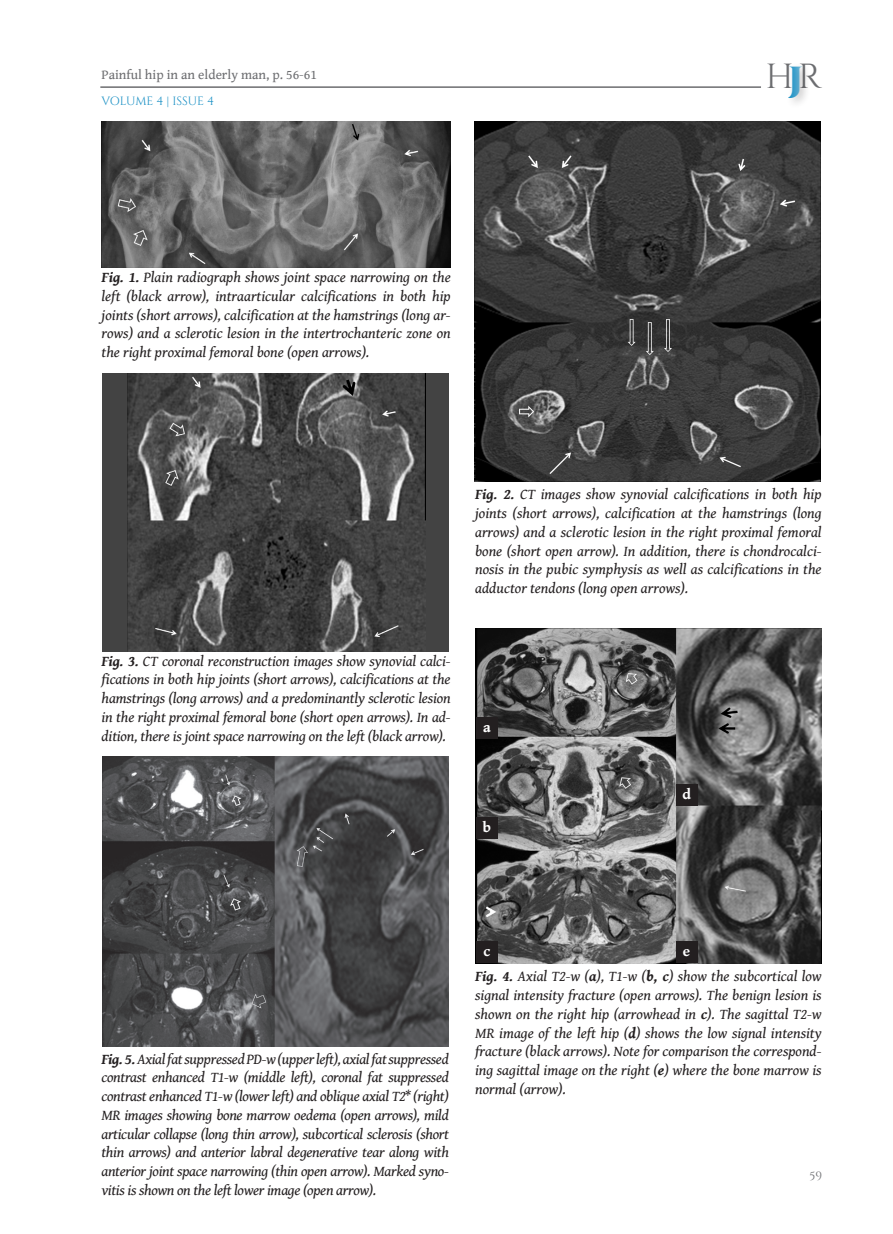
<style>
.page{position:relative;width:893px;height:1234px;background:#fff}
.page>*{position:absolute;margin:0;border:0;box-sizing:border-box;transform-origin:0 0}
.t1{font:34.8px "Cinzel";color:#6c6d70}
.t2{font:italic 15px/18.8px "Gentium Book Basic";color:#231f20;text-align:justify}
.REFERENCES{font:700 15px "Gentium Book Basic";color:#fff}
.t3{font:13.5px "Gentium Book Basic";color:#6c6d70}
.t4{font:12px "Cinzel";letter-spacing:-.015em;color:#1c91c5}
.t5{font:12px "Cinzel";color:#6c6d70}
.s1{font-weight:900;color:#1c91c5}
.s2{font-weight:700}
</style>
<div class="page">
<hr style="left:100px;top:86px;width:661px;height:2px;background:#6c6d70">
<div style="left:785px;top:62px;width:27px;height:47px;background:#231f20;opacity:.25"></div>
<img style="left:102px;top:122px;width:348px;height:145px">
<img style="left:475px;top:122px;width:345px;height:359px">
<div style="left:102px;top:373px;width:346px;height:278px;background:#434343"></div>
<img style="left:127px;top:373px;width:299px;height:278px">
<img style="left:476px;top:628px;width:346px;height:334px">
<div style="left:476px;top:717px;width:22px;height:21px;background:#231f20"></div>
<div style="left:476px;top:817px;width:22px;height:21px;background:#231f20"></div>
<div style="left:476px;top:940px;width:22px;height:22px;background:#231f20"></div>
<div style="left:676px;top:784px;width:21px;height:21px;background:#231f20"></div>
<div style="left:676px;top:940px;width:21px;height:22px;background:#231f20"></div>
<img style="left:103px;top:756px;width:346px;height:290px">
<p class="t3" style="left:101px;top:65px;width:217px">Painful hip in an elderly man, p. 56-61</p>
<h1 class="t1" style="left:765px;top:56px;width:58px">H<span class="s1">J</span>R</h1>
<p class="t4" style="left:101px;top:94px;width:114px">VOLUME 4 | ISSUE 4</p>
<p class="t2" style="left:102px;top:267px;width:351px"><span class="s2">Fig. 1.</span> Plain radiograph shows joint space narrowing on the left (black arrow), intraarticular calcifications in both hip joints (short arrows), calcification at the hamstrings (long ar&shy;rows) and a sclerotic lesion in the intertrochanteric zone on the right proximal femoral bone (open arrows).</p>
<p class="t2" style="left:475px;top:484px;width:348px"><span class="s2">Fig. 2.</span> CT images show synovial calcifications in both hip joints (short arrows), calcification at the hamstrings (long arrows) and a sclerotic lesion in the right proximal femoral bone (short open arrow). In addition, there is chondrocalci&shy;nosis in the pubic symphysis as well as calcifications in the adductor tendons (long open arrows).</p>
<p class="t2" style="left:102px;top:650px;width:351px"><span class="s2">Fig. 3.</span> CT coronal reconstruction images show synovial calci&shy;fications in both hip joints (short arrows), calcifications at the hamstrings (long arrows) and a predominantly sclerotic lesion in the right proximal femoral bone (short open arrows). In ad&shy;dition, there is joint space narrowing on the left (black arrow).</p>
<p class="REFERENCES" style="left:483px;top:715px;width:9px">a</p>
<p class="REFERENCES" style="left:483px;top:815px;width:10px">b</p>
<p class="REFERENCES" style="left:682px;top:782px;width:10px">d</p>
<p class="t2" style="left:101px;top:1048px;width:349px"><span class="s2">Fig. 5.</span> Axial fat suppressed PD-w (upper left), axial fat suppressed contrast enhanced T1-w (middle left), coronal fat suppressed contrast enhanced T1-w (lower left) and oblique axial T2* (right)<br>MR images showing bone marrow oedema (open arrows), mild articular collapse (long thin arrow), subcortical sclerosis (short thin arrows) and anterior labral degenerative tear along with anterior joint space narrowing (thin open arrow). Marked syno&shy;vitis is shown on the left lower image (open arrow).</p>
<p class="REFERENCES" style="left:483px;top:939px;width:8px">c</p>
<p class="REFERENCES" style="left:683px;top:939px;width:9px">e</p>
<p class="t2" style="left:475px;top:966px;width:348px"><span class="s2">Fig. 4.</span> Axial T2-w (<span class="s2">a</span>), T1-w (<span class="s2">b, c</span>) show the subcortical low signal intensity fracture (open arrows). The benign lesion is shown on the right hip (arrowhead in <span class="s2">c</span>). The sagittal T2-w MR image of the left hip (<span class="s2">d</span>) shows the low signal intensity fracture (black arrows). Note for comparison the correspond&shy;ing sagittal image on the right (<span class="s2">e</span>) where the bone marrow is normal (arrow).</p>
<p class="t5" style="left:810px;top:1168px;width:14px">59</p>
</div>
